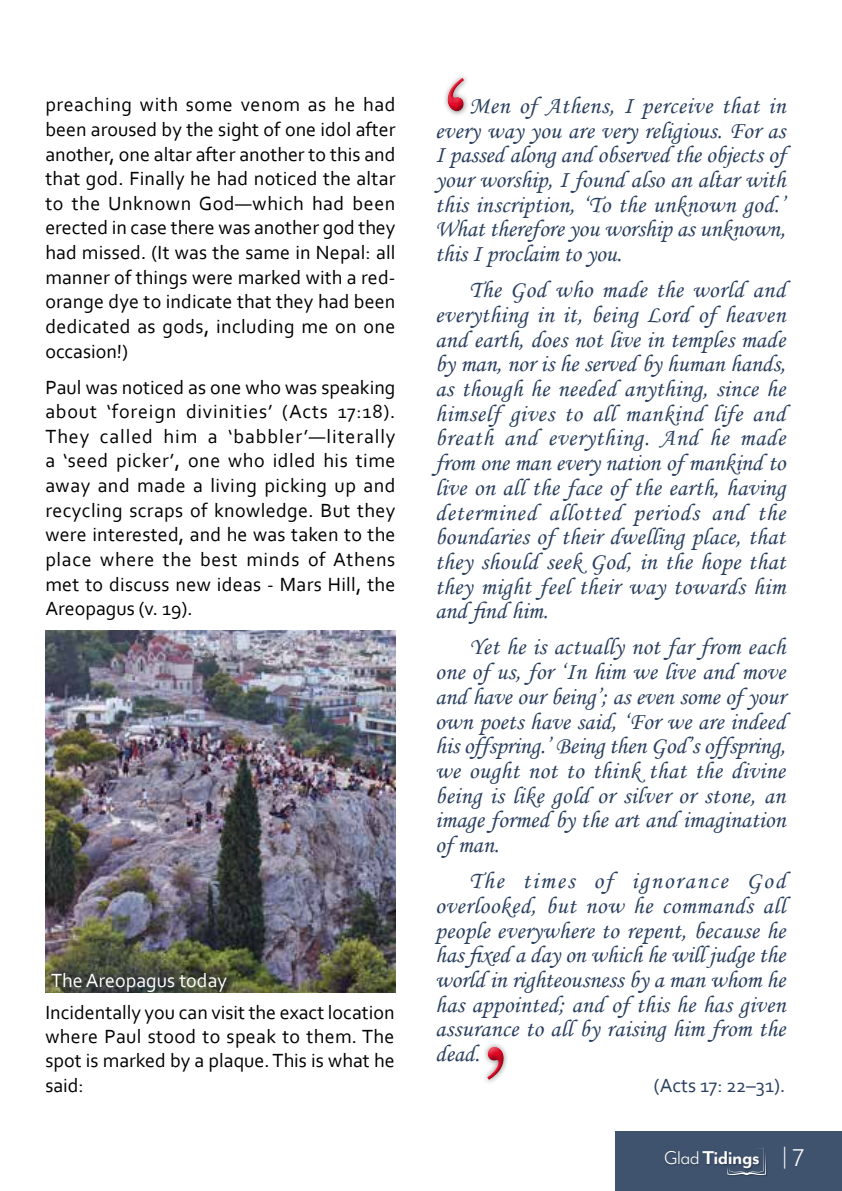
<style>
.page{position:relative;width:842px;height:1191px;background:#fff}
.page>*{position:absolute;margin:0;border:0;box-sizing:border-box;transform-origin:0 0}
.t1{font:120px "Century";color:#e10725}
.t2{font:24px/24.6px "Monotype Corsiva";letter-spacing:.01em;color:#2a3f5e;text-align:justify}
.t3{font:700 21.4px "Mr Eaves Mod OT";letter-spacing:-.025em;color:#fff}
.t4{font:20px/24.6px "Corbel";letter-spacing:.015em;color:#000;text-align:justify}
.t5{font:20px "Corbel";color:#fff}
.t6{font:20px "Corbel";color:#2a3f5e}
.s1{font-weight:400}
.s2{font-weight:400;font-size:28px}
</style>
<div class="page">
<img style="left:45px;top:630px;width:350px;height:362px">
<div style="left:444px;top:76px;width:26px;height:42px;background:#000;opacity:.35"></div>
<div style="left:481px;top:1041px;width:26px;height:41px;background:#fff;opacity:.35"></div>
<div style="left:483px;top:1048px;width:27px;height:37px;background:#000;opacity:.35"></div>
<div style="left:615px;top:1131px;width:227px;height:60px;background:#3f526e"></div>
<svg style="left:727px;top:1147px;width:39px;height:28px"></svg>
<img style="left:664px;top:1147px;width:97px;height:25px">
<p class="t4" style="left:45px;top:92px;width:352px">preaching with some venom as he had been aroused by the sight of one idol after another, one altar after another to this and that god. Finally he had noticed the altar to the Unknown God—which had been erected in case there was another god they had missed. (It was the same in Nepal: all manner of things were marked with a red&shy;orange dye to indicate that they had been dedicated as gods, including me on one occasion!)</p>
<p class="t4" style="left:45px;top:374px;width:352px">Paul was noticed as one who was speaking about ‘foreign divinities’ (Acts 17:18).<br>They called him a ‘babbler’—literally a ‘seed picker’, one who idled his time away and made a living picking up and recycling scraps of knowledge. But they were interested, and he was taken to the place where the best minds of Athens met to discuss new ideas - Mars Hill, the Areopagus (v. 19).</p>
<p class="t5" style="left:51px;top:967px;width:178px">The Areopagus today</p>
<p class="t4" style="left:45px;top:999px;width:351px">Incidentally you can visit the exact location where Paul stood to speak to them. The spot is marked by a plaque. This is what he said:</p>
<h1 class="t1" style="left:443px;top:23px;width:26px">‘</h1>
<p class="t2" style="left:435px;top:93px;width:352px;text-indent:34px">Men of Athens, I perceive that in every way you are very religious. For as I passed along and observed the objects of your worship, I found also an altar with this inscription, ‘To the unknown god.’ What therefore you worship as unknown, this I proclaim to you.</p>
<p class="t2" style="left:435px;top:278px;width:352px;text-indent:34px">The God who made the world and everything in it, being Lord of heaven and earth, does not live in temples made by man, nor is he served by human hands, as though he needed anything, since he himself gives to all mankind life and breath and everything. And he made from one man every nation of mankind to live on all the face of the earth, having determined allotted periods and the boundaries of their dwelling place, that they should seek God, in the hope that they might feel their way towards him and find him.</p>
<p class="t2" style="left:435px;top:635px;width:352px;text-indent:34px">Yet he is actually not far from each one of us, for ‘In him we live and move and have our being’; as even some of your own poets have said, ‘For we are indeed his offspring.’ Being then God’s offspring, we ought not to think that the divine being is like gold or silver or stone, an image formed by the art and imagination of man.</p>
<p class="t2" style="left:435px;top:868px;width:352px;text-indent:34px">The times of ignorance God overlooked, but now he commands all people everywhere to repent, because he has fixed a day on which he will judge the world in righteousness by a man whom he has appointed; and of this he has given assurance to all by raising him from the dead.</p>
<p class="t6" style="left:654px;top:1072px;width:133px">(Acts 17: 22–31).</p>
<h1 class="t1" style="left:483px;top:991px;width:26px">’</h1>
<p class="t3" style="left:664px;top:1146px;width:142px"><span class="s1">Glad</span> Tidings <span class="s2">| 7</span></p>
</div>
